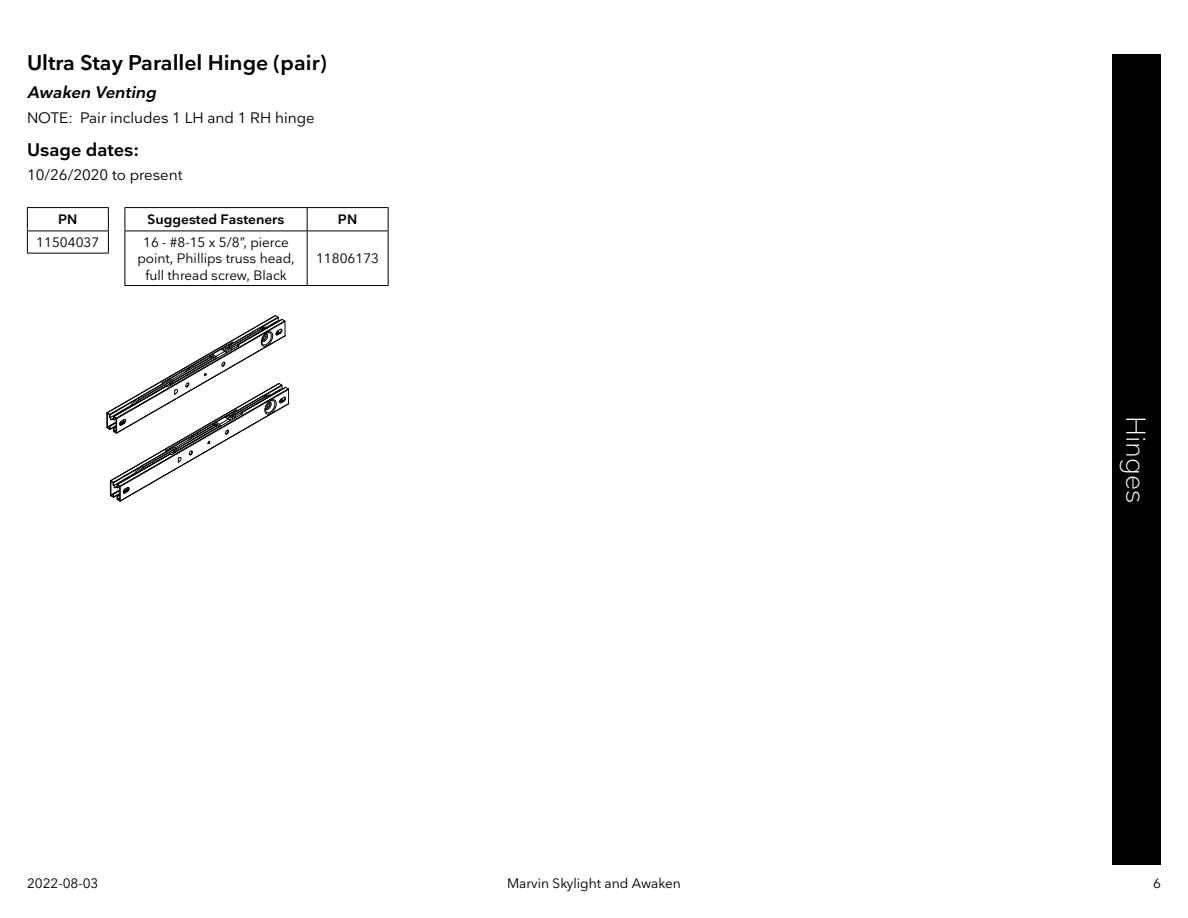
<style>
.page{position:relative;width:1188px;height:918px;background:#fff}
.page>*{position:absolute;margin:0;border:0;box-sizing:border-box;transform-origin:0 0}
.t1{font:300 27px "Nationale";color:#fff}
.t2{font:600 21px "Nationale";color:#000101}
.t3{font:600 18px "Nationale";color:#000}
.t4{font:italic 600 16.5px "Nationale";color:#000}
.t5{font:700 15.15px "Arial";color:#000}
.t6{font:15px "Nationale";color:#000}
.t7{font:13.5px/16.2px "Nationale";color:#000;text-align:center}
.t8{font:13.5px "Nationale";color:#000101}
.t9{font:600 13.5px "Nationale";color:#000}
</style>
<div class="page">
<div style="left:1112px;top:54px;width:49px;height:811px;background:#000"></div>
<hr style="left:27px;top:207px;width:82px;height:1px;background:#000">
<hr style="left:27px;top:231px;width:82px;height:1px;background:#000">
<svg style="left:27px;top:208px;width:1px;height:45px"></svg>
<svg style="left:108px;top:208px;width:1px;height:45px"></svg>
<hr style="left:27px;top:253px;width:82px;height:1px;background:#000">
<hr style="left:125px;top:207px;width:182px;height:1px;background:#000">
<svg style="left:125px;top:208px;width:1px;height:23px"></svg>
<hr style="left:307px;top:207px;width:82px;height:1px;background:#000">
<svg style="left:307px;top:208px;width:1px;height:23px"></svg>
<svg style="left:388px;top:208px;width:1px;height:23px"></svg>
<hr style="left:125px;top:231px;width:182px;height:1px;background:#000">
<hr style="left:125px;top:231px;width:1px;height:54px;background:#000">
<hr style="left:307px;top:231px;width:82px;height:1px;background:#000">
<hr style="left:307px;top:231px;width:1px;height:54px;background:#000">
<hr style="left:388px;top:231px;width:1px;height:54px;background:#000">
<hr style="left:125px;top:285px;width:182px;height:1px;background:#000">
<hr style="left:307px;top:285px;width:82px;height:1px;background:#000">
<svg style="left:106px;top:315px;width:184px;height:187px"></svg>
<h2 class="t2" style="left:27px;top:49px;width:301px">Ultra Stay Parallel Hinge (pair)</h2>
<p class="t4" style="left:27px;top:81px;width:134px">Awaken Venting</p>
<p class="t6" style="left:27px;top:108px;width:289px">NOTE: Pair includes 1 LH and 1 RH hinge</p>
<h3 class="t3" style="left:27px;top:138px;width:114px">Usage dates:</h3>
<p class="t6" style="left:27px;top:165px;width:157px">10/26/2020 to present</p>
<p class="t9" style="left:58px;top:211px;width:21px">PN</p>
<p class="t7" style="left:36px;top:234px;width:65px">11504037</p>
<p class="t9" style="left:148px;top:211px;width:138px">Suggested Fasteners</p>
<p class="t9" style="left:338px;top:211px;width:21px">PN</p>
<p class="t7" style="left:137px;top:234px;width:159px">16 - #8-15 x 5/8”, pierce point, Phillips truss head, full thread screw, Black</p>
<p class="t7" style="left:316px;top:250px;width:65px">11806173</p>
<p class="t8" style="left:27px;top:874px;width:73px">2022-08-03</p>
<p class="t8" style="left:507px;top:874px;width:175px">Marvin Skylight and Awaken</p>
<p class="t5" style="left:574px;top:879px;width:39px">CHK:</p>
<h1 class="t1" style="left:1153px;top:416px;width:89px;rotate:90deg">Hinges</h1>
<p class="t8" style="left:1153px;top:874px;width:9px">6</p>
</div>
